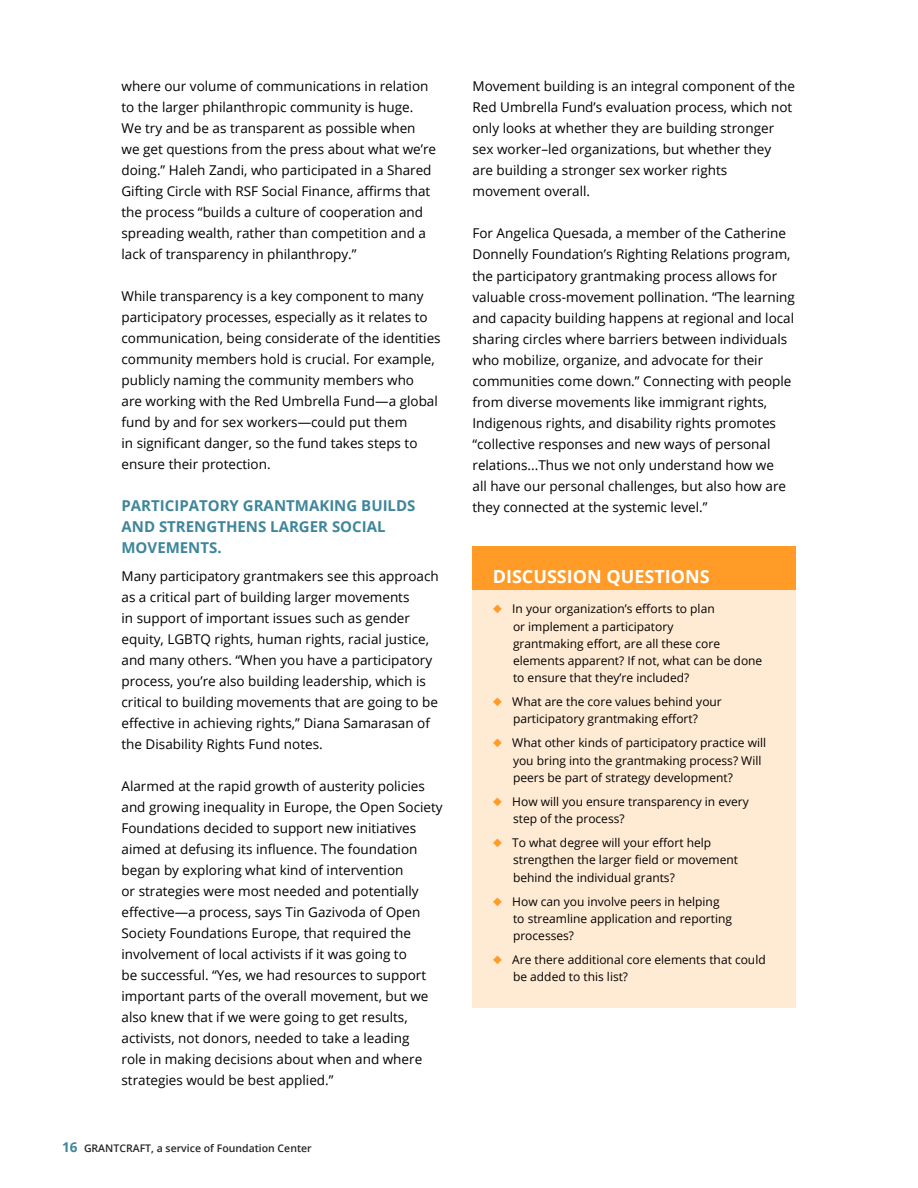
<style>
.page{position:relative;width:918px;height:1188px;background:#fff}
.page>*{position:absolute;margin:0;border:0;box-sizing:border-box;transform-origin:0 0}
.t1{font:700 18px "Open Sans";color:#fff}
.t2{font:700 15px/21px "Open Sans";color:#3f869b}
.t3{font:13.5px/21px "Open Sans";color:#000}
.t4{font:12px/17.2px "Open Sans";color:#000}
.t5{font:600 10.5px "Open Sans";color:#262626}
.s1{font-weight:700;font-size:13.5px;color:#3f869b}
.s2{color:#ff9b26}
</style>
<div class="page">
<div style="left:472px;top:551px;width:324px;height:457px;background:#ffebd4"></div>
<div style="left:472px;top:547px;width:324px;height:43px;background:#ff9b26"></div>
<p class="t3" style="left:122px;top:76px;width:316px">where our volume of communications in relation to the larger philanthropic community is huge.<br>We try and be as transparent as possible when we get questions from the press about what we’re doing.” Haleh Zandi, who participated in a Shared Gifting Circle with RSF Social Finance, affirms that the process “builds a culture of cooperation and spreading wealth, rather than competition and a lack of transparency in philanthropy.”</p>
<p class="t3" style="left:122px;top:286px;width:321px">While transparency is a key component to many participatory processes, especially as it relates to communication, being considerate of the identities community members hold is crucial. For example, publicly naming the community members who<br>are working with the Red Umbrella Fund—a global fund by and for sex workers—could put them<br>in significant danger, so the fund takes steps to ensure their protection.</p>
<p class="t2" style="left:122px;top:495px;width:295px">PARTICIPATORY GRANTMAKING BUILDS<br>AND STRENGTHENS LARGER SOCIAL<br>MOVEMENTS.</p>
<p class="t3" style="left:122px;top:565px;width:319px">Many participatory grantmakers see this approach as a critical part of building larger movements<br>in support of important issues such as gender equity, LGBTQ rights, human rights, racial justice, and many others. “When you have a participatory process, you’re also building leadership, which is critical to building movements that are going to be effective in achieving rights,” Diana Samarasan of the Disability Rights Fund notes.</p>
<p class="t3" style="left:122px;top:775px;width:323px">Alarmed at the rapid growth of austerity policies and growing inequality in Europe, the Open Society Foundations decided to support new initiatives aimed at defusing its influence. The foundation began by exploring what kind of intervention<br>or strategies were most needed and potentially effective—a process, says Tin Gazivoda of Open Society Foundations Europe, that required the involvement of local activists if it was going to<br>be successful. “Yes, we had resources to support important parts of the overall movement, but we also knew that if we were going to get results, activists, not donors, needed to take a leading<br>role in making decisions about when and where strategies would be best applied.”</p>
<p class="t5" style="left:62px;top:1141px;width:251px"><span class="s1">16</span> GRANTCRAFT, a service of Foundation Center</p>
<p class="t3" style="left:472px;top:76px;width:324px">Movement building is an integral component of the Red Umbrella Fund’s evaluation process, which not only looks at whether they are building stronger sex worker–led organizations, but whether they are building a stronger sex worker rights movement overall.</p>
<p class="t3" style="left:472px;top:223px;width:324px">For Angelica Quesada, a member of the Catherine Donnelly Foundation’s Righting Relations program, the participatory grantmaking process allows for valuable cross-movement pollination. “The learning and capacity building happens at regional and local sharing circles where barriers between individuals who mobilize, organize, and advocate for their communities come down.” Connecting with people from diverse movements like immigrant rights, Indigenous rights, and disability rights promotes “collective responses and new ways of personal relations...Thus we not only understand how we<br>all have our personal challenges, but also how are they connected at the systemic level.”</p>
<h1 class="t1" style="left:493px;top:563px;width:218px">DISCUSSION QUESTIONS</h1>
<p class="t4" style="left:513px;top:600px;width:251px;text-indent:-20px"><span class="s2">◆</span> In your organization’s efforts to plan<br>or implement a participatory<br>grantmaking effort, are all these core elements apparent? If not, what can be done to ensure that they’re included?</p>
<p class="t4" style="left:493px;top:693px;width:231px;text-align:center"><span class="s2">◆</span> What are the core values behind your participatory grantmaking effort?</p>
<p class="t4" style="left:513px;top:734px;width:255px;text-indent:-20px"><span class="s2">◆</span> What other kinds of participatory practice will you bring into the grantmaking process? Will peers be part of strategy development?</p>
<p class="t4" style="left:513px;top:793px;width:237px;text-indent:-20px"><span class="s2">◆</span> How will you ensure transparency in every step of the process?</p>
<p class="t4" style="left:513px;top:834px;width:227px;text-indent:-20px"><span class="s2">◆</span> To what degree will your effort help strengthen the larger field or movement behind the individual grants?</p>
<p class="t4" style="left:513px;top:892px;width:221px;text-indent:-20px"><span class="s2">◆</span> How can you involve peers in helping to streamline application and reporting processes?</p>
<p class="t4" style="left:513px;top:951px;width:254px;text-indent:-20px"><span class="s2">◆</span> Are there additional core elements that could be added to this list?</p>
</div>
